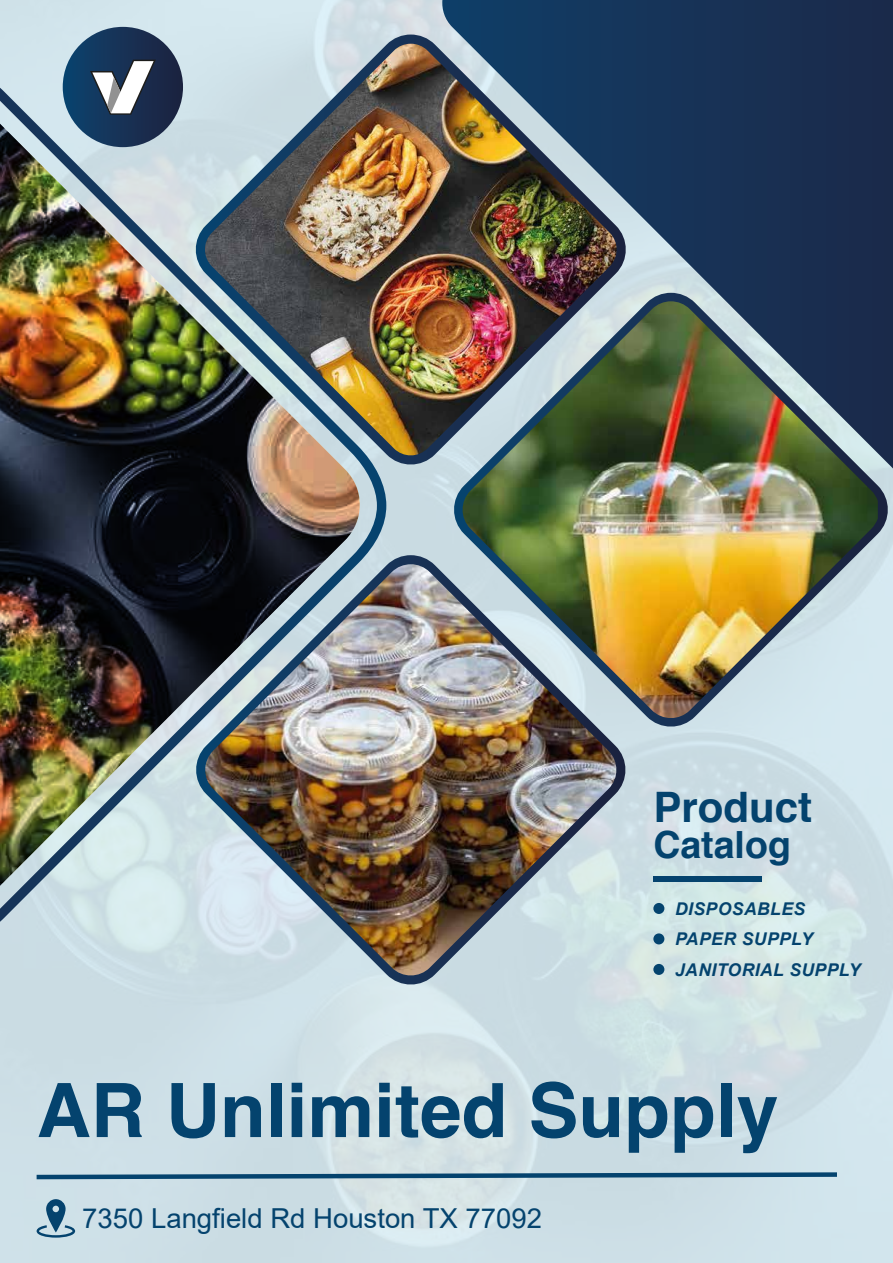
<style>
.page{position:relative;width:893px;height:1263px;background:#cee0e6}
.page>*{position:absolute;margin:0;border:0;box-sizing:border-box;transform-origin:0 0}
.t1{font:700 75px "Helvetica";color:#04436e}
.t2{font:700 42px "Helvetica";color:#04436e}
.t3{font:700 37.5px "Helvetica";color:#04436e}
.t4{font:27.45px "Arial";color:#04436e}
.t5{font:italic 700 17.55px/30.5px "Arial";letter-spacing:.025em;color:#04436e}
</style>
<div class="page">
<svg style="left:37px;top:1199px;width:38px;height:38px"></svg>
<svg style="left:201px;top:555px;width:428px;height:433px"></svg>
<svg style="left:451px;top:487px;width:440px;height:243px"></svg>
<img style="left:314px;top:44px;width:128px;height:414px">
<img style="left:442px;top:0;width:451px;height:468px">
<img style="left:0;top:88px;width:386px;height:834px">
<img style="left:0;top:102px;width:364px;height:809px">
<svg style="left:36px;top:1170px;width:801px;height:11px"></svg>
<div style="left:653px;top:903px;width:11px;height:11px;background:#04436e;border-radius:50%"></div>
<div style="left:653px;top:933px;width:11px;height:11px;background:#04436e;border-radius:50%"></div>
<div style="left:653px;top:964px;width:11px;height:11px;background:#04436e;border-radius:50%"></div>
<div style="left:653px;top:877px;width:109px;height:5px;background:#04436e"></div>
<img style="left:460px;top:301px;width:418px;height:418px">
<img style="left:205px;top:564px;width:414px;height:414px">
<div style="left:63px;top:27px;width:120px;height:120px;background:linear-gradient(to right,#0c436e,#1f233f);border-radius:60px"></div>
<svg style="left:90px;top:60px;width:66px;height:55px;background:#778494"></svg>
<h2 class="t2" style="left:653px;top:773px;width:160px">Product</h2>
<h3 class="t3" style="left:653px;top:814px;width:139px">Catalog</h3>
<p class="t5" style="left:675px;top:894px;width:187px">DISPOSABLES<br>PAPER SUPPLY<br>JANITORIAL SUPPLY</p>
<h1 class="t1" style="left:37px;top:1050px;width:743px">AR Unlimited Supply</h1>
<h3 class="t4" style="left:82px;top:1199px;width:461px">7350 Langfield Rd Houston TX 77092</h3>
</div>
